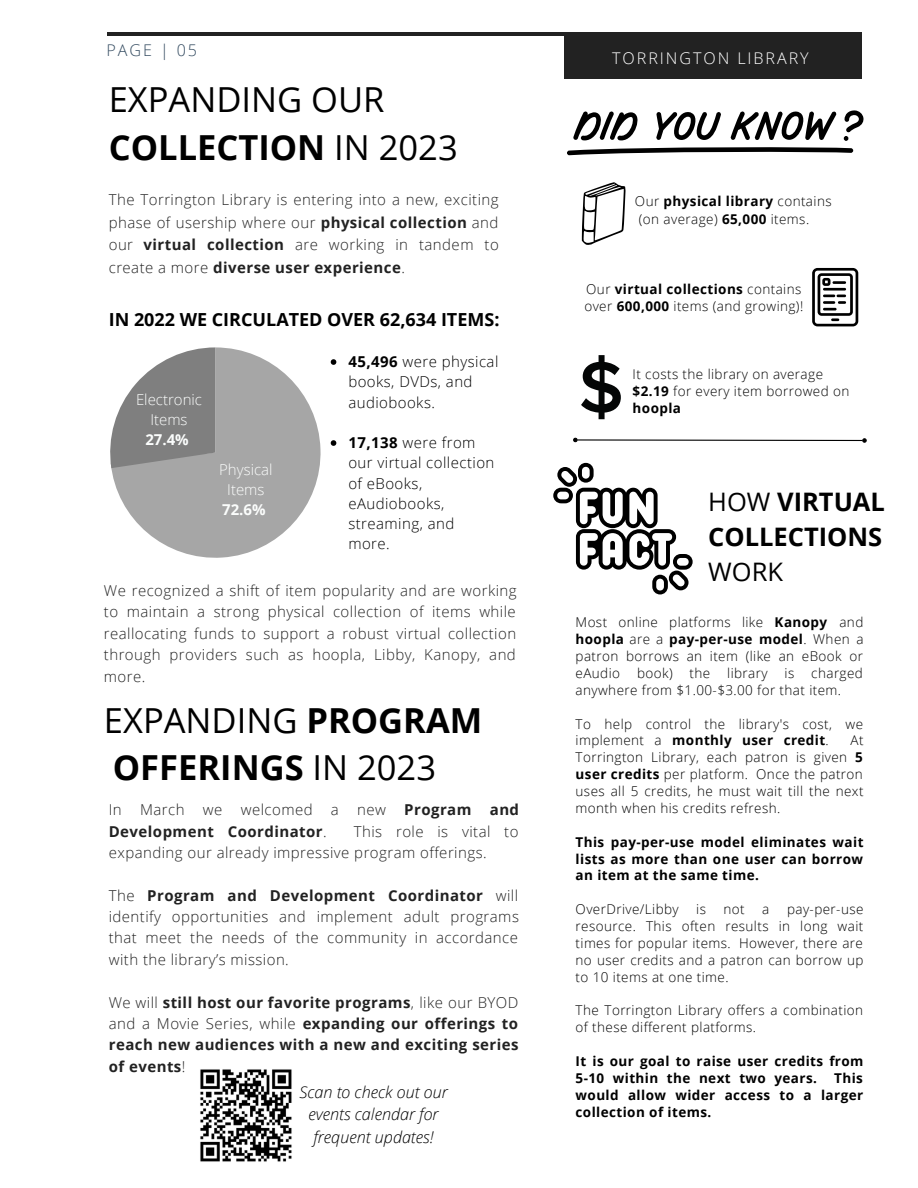
<style>
.page{position:relative;width:918px;height:1188px;background:#fff}
.page>*{position:absolute;margin:0;border:0;box-sizing:border-box;transform-origin:0 0}
.t1{font:700 34.5px/47.2px "Open Sans";color:#000}
.t2{font:34.5px/47.2px "Open Sans";color:#000}
.t3{font:700 25.5px/34.8px "Open Sans";color:#000;text-align:justify}
.t4{font:700 18px "Open Sans";color:#000}
.t5{font:italic 300 16.2px/22.5px "Open Sans";color:#000;text-align:center}
.t6{font:300 16.2px "Open Sans";letter-spacing:.12em;color:#fff}
.t7{font:300 16.2px "Open Sans";letter-spacing:.12em;color:#364d62}
.t8{font:300 15px/21.3px "Open Sans";letter-spacing:.03em;color:#222;text-align:justify}
.t9{font:700 15px/21.3px "Open Sans";letter-spacing:.03em;color:#222}
.t10{font:300 15px/20.2px "Open Sans";letter-spacing:.03em;color:#000}
.t11{font:300 15px/20.2px "Open Sans";color:#fbfdfc;text-align:center}
.t12{font:300 13.5px/16.8px "Open Sans";letter-spacing:.03em;color:#000}
.t13{font:700 13.5px/16.8px "Open Sans";letter-spacing:.03em;color:#000;text-align:justify}
.s1{font-weight:700}
.s2{font-weight:400}
.s3{font-weight:300}
</style>
<div class="page">
<hr style="left:107px;top:33px;width:753px;height:3px;background:#222">
<div style="left:564px;top:33px;width:297px;height:46px;background:#222"></div>
<svg style="left:111px;top:347px;width:210px;height:211px;fill:#a6a6a6"></svg>
<svg style="left:110px;top:347px;width:105px;height:121px"></svg>
<svg style="left:567px;top:110px;width:297px;height:45px"></svg>
<svg style="left:553px;top:463px;width:140px;height:131px"></svg>
<svg style="left:812px;top:268px;width:46px;height:58px"></svg>
<svg style="left:582px;top:182px;width:44px;height:63px"></svg>
<svg style="left:581px;top:355px;width:40px;height:64px"></svg>
<svg style="left:573px;top:437px;width:294px;height:6px"></svg>
<svg style="left:331px;top:359px;width:5px;height:6px"></svg>
<svg style="left:331px;top:440px;width:5px;height:6px"></svg>
<img style="left:200px;top:1069px;width:92px;height:93px">
<p class="t7" style="left:107px;top:39px;width:92px">PAGE | 05</p>
<p class="t2" style="left:109px;top:75px;width:350px">EXPANDING OUR<br><span class="s1">COLLECTION</span> IN 2023</p>
<p class="t8" style="left:109px;top:188px;width:392px;line-height:22.5px">The Torrington Library is entering into a new, exciting phase of usership where our <span class="s1">physical collection</span> and our <span class="s1">virtual collection</span> are working in tandem to create a more <span class="s1">diverse user experience</span>.</p>
<p class="t4" style="left:109px;top:307px;width:392px">IN 2022 WE CIRCULATED OVER 62,634 ITEMS:</p>
<p class="t11" style="left:136px;top:389px;width:68px">Electronic<br>Items<br><span class="s1">27.4%</span></p>
<p class="t11" style="left:219px;top:459px;width:55px">Physical<br>Items<br><span class="s1">72.6%</span></p>
<p class="t10" style="left:348px;top:351px;width:152px"><span class="s1">45,496</span> were physical books, DVDs, and audiobooks.</p>
<p class="t10" style="left:348px;top:432px;width:148px"><span class="s1">17,138</span> were from our virtual collection of eBooks, eAudiobooks, streaming, and more.</p>
<p class="t8" style="left:104px;top:580px;width:414px">We recognized a shift of item popularity and are working to maintain a strong physical collection of items while reallocating funds to support a robust virtual collection through providers such as hoopla, Libby, Kanopy, and more.</p>
<p class="t1" style="left:104px;top:696px;width:380px"><span class="s2">EXPANDING</span> PROGRAM<br>OFFERINGS <span class="s2">IN 2023</span></p>
<p class="t9" style="left:109px;top:799px;width:412px"><span class="s3">In March we welcomed a new</span> Program and<br>Development Coordinator<span class="s3">.</span></p>
<p class="t8" style="left:109px;top:820px;width:411px;text-indent:245px">This role is vital to expanding our already impressive program offerings.</p>
<p class="t8" style="left:109px;top:884px;width:412px">The <span class="s1">Program and Development Coordinator</span> will identify opportunities and implement adult programs that meet the needs of the community in accordance with the library’s mission.</p>
<p class="t9" style="left:109px;top:991px;width:411px;text-align:justify"><span class="s3">We will</span> still host our favorite programs<span class="s3">, like our BYOD and a Movie Series, while</span> expanding our offerings to reach new audiences with a new and exciting series of events<span class="s3">!</span></p>
<p class="t5" style="left:299px;top:1080px;width:150px">Scan to check out our events calendar for frequent updates!</p>
<p class="t6" style="left:612px;top:46px;width:198px">TORRINGTON LIBRARY</p>
<p class="t12" style="left:635px;top:192px;width:198px;line-height:18px">Our <span class="s1">physical library</span> contains (on average) <span class="s1">65,000</span> items.</p>
<p class="t12" style="left:584px;top:280px;width:220px">Our <span class="s1">virtual collections</span> contains over <span class="s1">600,000</span> items (and growing)!</p>
<p class="t12" style="left:633px;top:365px;width:218px">It costs the library on average <span class="s1">$2.19</span> for every item borrowed on <span class="s1">hoopla</span></p>
<p class="t3" style="left:708px;top:484px;width:178px"><span class="s2">HOW</span> VIRTUAL COLLECTIONS <span class="s2">WORK</span></p>
<p class="t12" style="left:576px;top:614px;width:289px;text-align:justify">Most online platforms like <span class="s1">Kanopy</span> and <span class="s1">hoopla</span> are a <span class="s1">pay-per-use model</span>. When a patron borrows an item (like an eBook or eAudio</p>
<p class="t12" style="left:576px;top:664px;width:289px;text-indent:236px">charged anywhere from $1.00-$3.00 for that item.</p>
<p class="t12" style="left:576px;top:715px;width:289px">To help control the library's cost, we implement a <span class="s1">monthly user credit</span>.</p>
<p class="t12" style="left:637px;top:664px;width:37px">book)</p>
<p class="t12" style="left:690px;top:664px;width:22px">the</p>
<p class="t12" style="left:727px;top:664px;width:42px">library</p>
<p class="t12" style="left:785px;top:664px;width:11px">is</p>
<p class="t12" style="left:576px;top:732px;width:289px;text-align:justify;text-indent:275px">At Torrington Library, each patron is given <span class="s1">5 user credits</span> per platform. Once the patron uses all 5 credits, he must wait till the next month when his credits refresh.</p>
<p class="t13" style="left:576px;top:833px;width:289px">This pay-per-use model eliminates wait lists as more than one user can borrow an item at the same time.</p>
<p class="t12" style="left:576px;top:901px;width:105px">OverDrive/Libby</p>
<p class="t12" style="left:696px;top:901px;width:11px">is</p>
<p class="t12" style="left:724px;top:901px;width:23px">not</p>
<p class="t12" style="left:762px;top:901px;width:9px">a</p>
<p class="t12" style="left:576px;top:901px;width:289px;text-align:justify;text-indent:211px">pay-per-use resource. This often results in long wait times for popular items. However, there are no user credits and a patron can borrow up to 10 items at one time.</p>
<p class="t12" style="left:576px;top:1002px;width:289px">The Torrington Library offers a combination of these different platforms.</p>
<p class="t13" style="left:576px;top:1052px;width:289px">It is our goal to raise user credits from<br>5-10 within the next two years.</p>
<p class="t13" style="left:576px;top:1069px;width:289px;text-indent:259px">This would allow wider access to a larger collection of items.</p>
</div>
